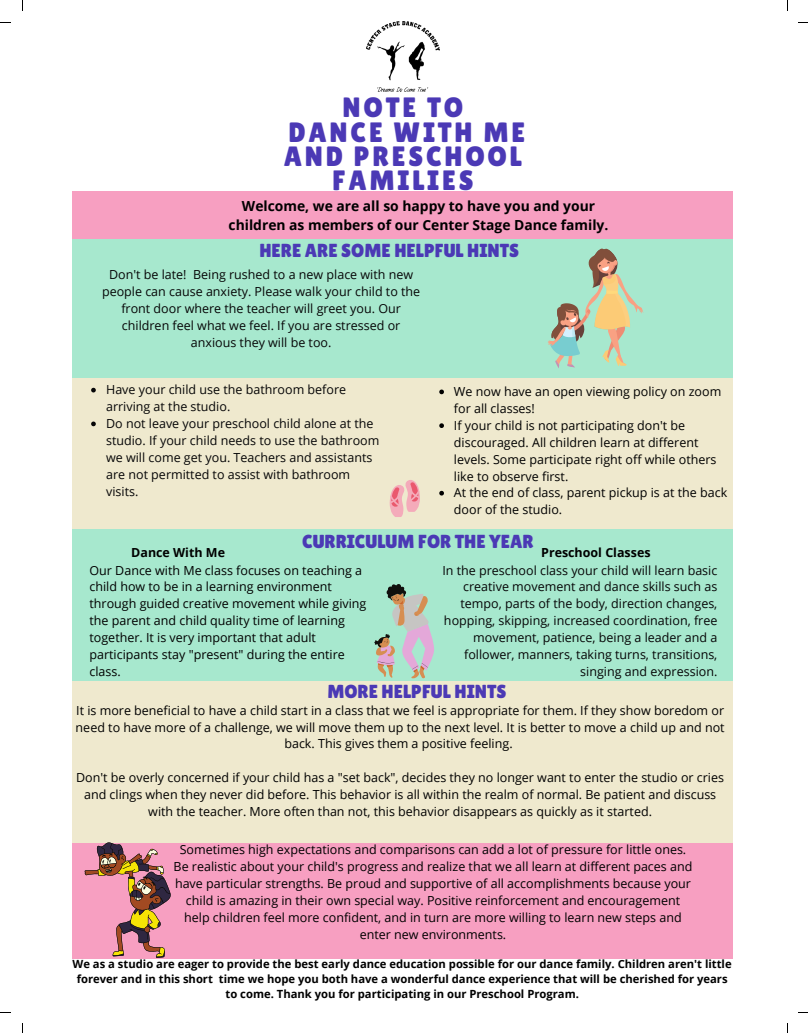
<style>
.page{position:relative;width:808px;height:1033px;background:#fff}
.page>*{position:absolute;margin:0;border:0;box-sizing:border-box;transform-origin:0 0}
.t1{font:27.88px/24.4px "Lilita One";letter-spacing:.1em;color:#4b39b5;text-align:center}
.t2{font:18.88px "Lilita One";color:#4b39b5}
.t3{font:700 13.88px/19.2px "Open Sans";color:#000;text-align:center}
.t4{font:12.5px/16.9px "Open Sans";color:#000}
.t5{font:12.5px/16.9px "Open Sans";color:#060607}
.t6{font:700 12.5px "Open Sans";color:#000}
.t7{font:700 11.25px/15px "Open Sans";color:#000;text-align:center}
</style>
<div class="page">
<div style="left:73px;top:191px;width:660px;height:767px;background:#f79fc1"></div>
<div style="left:73px;top:368px;width:660px;height:475px;background:#efe9ce"></div>
<div style="left:73px;top:239px;width:660px;height:139px;background:#a7e8ce"></div>
<div style="left:73px;top:529px;width:660px;height:151px;background:#a7e8ce"></div>
<svg style="left:548px;top:248px;width:95px;height:120px"></svg>
<svg style="left:374px;top:584px;width:60px;height:94px"></svg>
<svg style="left:389px;top:480px;width:31px;height:37px"></svg>
<svg style="left:85px;top:842px;width:86px;height:115px"></svg>
<img style="left:366px;top:22px;width:73px;height:70px">
<svg style="left:91px;top:388px;width:5px;height:4px"></svg>
<svg style="left:91px;top:421px;width:5px;height:5px"></svg>
<svg style="left:439px;top:389px;width:5px;height:5px"></svg>
<svg style="left:439px;top:423px;width:5px;height:5px"></svg>
<svg style="left:439px;top:491px;width:5px;height:4px"></svg>
<p class="t1" style="left:342px;top:95px;width:122px">NOTE TO</p>
<p class="t1" style="left:284px;top:120px;width:243px">DANCE WITH ME<br>AND PRESCHOOL<br>FAMILIES</p>
<p class="t3" style="left:228px;top:196px;width:381px">Welcome, we are all so happy to have you and your children as members of our Center Stage Dance family.</p>
<p class="t2" style="left:259px;top:240px;width:261px">HERE ARE SOME HELPFUL HINTS</p>
<p class="t5" style="left:102px;top:266px;width:319px;text-align:center">Don't be late! Being rushed to a new place with new people can cause anxiety. Please walk your child to the front door where the teacher will greet you. Our children feel what we feel. If you are stressed or anxious they will be too.</p>
<p class="t5" style="left:106px;top:381px;width:241px">Have your child use the bathroom before arriving at the studio.</p>
<p class="t5" style="left:106px;top:415px;width:275px">Do not leave your preschool child alone at the studio. If your child needs to use the bathroom we will come get you. Teachers and assistants are not permitted to assist with bathroom visits.</p>
<p class="t4" style="left:454px;top:383px;width:269px">We now have an open viewing policy on zoom for all classes!</p>
<p class="t4" style="left:454px;top:416px;width:264px">If your child is not participating don't be discouraged. All children learn at different levels. Some participate right off while others like to observe first.</p>
<p class="t4" style="left:454px;top:484px;width:275px">At the end of class, parent pickup is at the back door of the studio.</p>
<p class="t2" style="left:302px;top:530px;width:233px">CURRICULUM FOR THE YEAR</p>
<p class="t6" style="left:131px;top:543px;width:95px">Dance With Me</p>
<p class="t6" style="left:541px;top:543px;width:111px">Preschool Classes</p>
<p class="t4" style="left:89px;top:561px;width:278px">Our Dance with Me class focuses on teaching a child how to be in a learning environment through guided creative movement while giving the parent and child quality time of learning together. It is very important that adult participants stay "present" during the entire class.</p>
<p class="t4" style="left:76px;top:701px;width:650px;text-align:center">It is more beneficial to have a child start in a class that we feel is appropriate for them. If they show boredom or need to have more of a challenge, we will move them up to the next level. It is better to move a child up and not back. This gives them a positive feeling.</p>
<p class="t4" style="left:76px;top:769px;width:649px;text-align:center">Don't be overly concerned if your child has a "set back", decides they no longer want to enter the studio or cries and clings when they never did before. This behavior is all within the realm of normal. Be patient and discuss with the teacher. More often than not, this behavior disappears as quickly as it started.</p>
<p class="t4" style="left:174px;top:841px;width:520px;text-align:center">Sometimes high expectations and comparisons can add a lot of pressure for little ones.<br>Be realistic about your child's progress and realize that we all learn at different paces and have particular strengths. Be proud and supportive of all accomplishments because your child is amazing in their own special way. Positive reinforcement and encouragement help children feel more confident, and in turn are more willing to learn new steps and enter new environments.</p>
<p class="t7" style="left:72px;top:956px;width:660px">We as a studio are eager to provide the best early dance education possible for our dance family. Children aren't little forever and in this short time we hope you both have a wonderful dance experience that will be cherished for years to come. Thank you for participating in our Preschool Program.</p>
<p class="t5" style="left:442px;top:561px;width:276px;text-align:right">In the preschool class your child will learn basic creative movement and dance skills such as tempo, parts of the body, direction changes, hopping, skipping, increased coordination, free movement, patience, being a leader and a follower, manners, taking turns, transitions, singing and expression.</p>
<p class="t2" style="left:327px;top:680px;width:181px">MORE HELPFUL HINTS</p>
</div>
